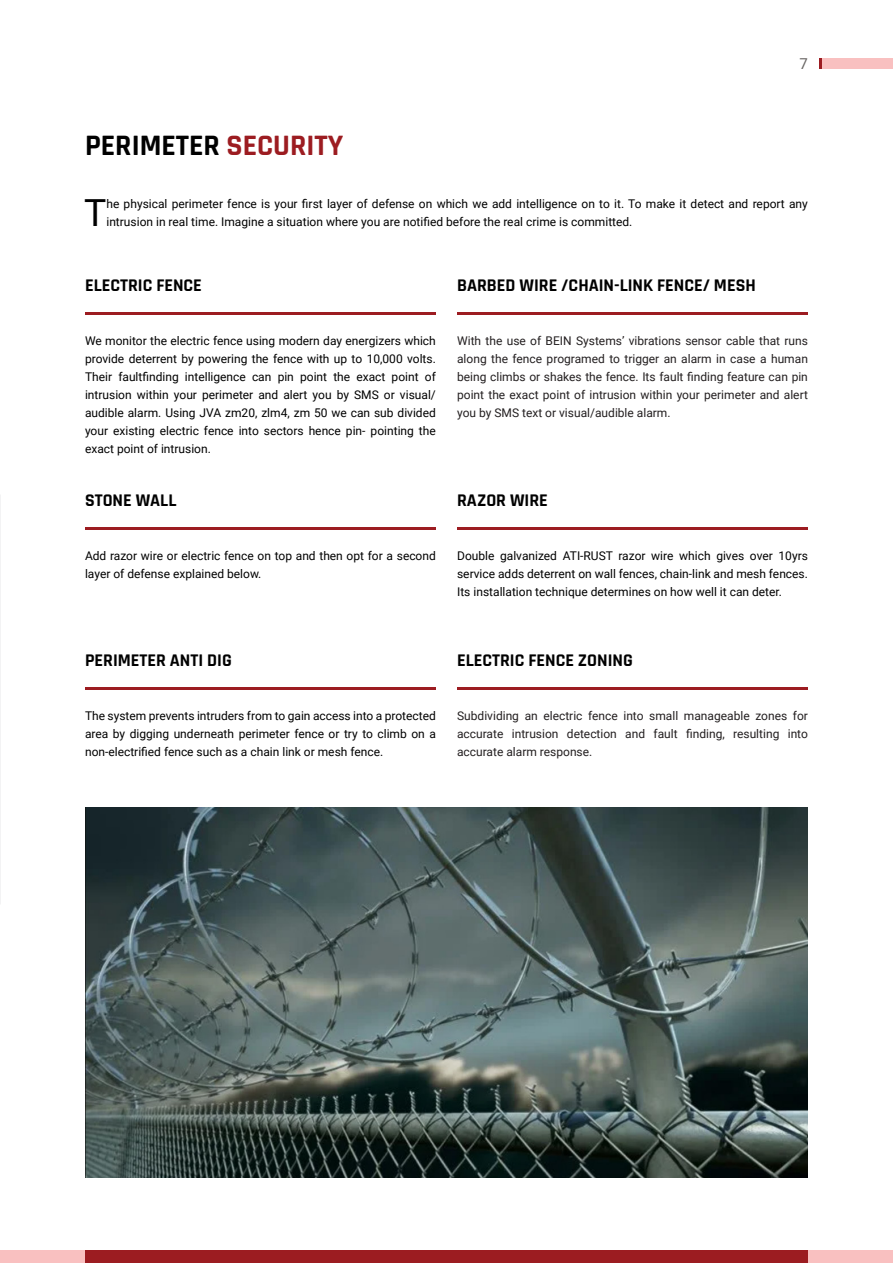
<style>
.page{position:relative;width:893px;height:1263px;background:#fff}
.page>*{position:absolute;margin:0;border:0;box-sizing:border-box;transform-origin:0 0}
.t1{font:37.35px "Roboto";color:#000}
.t2{font:700 30px "Rajdhani";color:#000}
.t3{font:700 18px "Rajdhani";color:#000}
.t4{font:15px "Roboto";color:#696664}
.t5{font:12px/18px "Roboto";color:#000;text-align:justify}
.t6{font:12px/18px "Roboto";color:#231f20;text-align:justify}
.s1{color:#9c1c21}
</style>
<div class="page">
<img style="left:85px;top:807px;width:723px;height:371px">
<div style="left:0;top:1250px;width:893px;height:13px;background:#f9c0c0"></div>
<div style="left:85px;top:1250px;width:723px;height:13px;background:#9c1c21"></div>
<hr style="left:457px;top:687px;width:351px;height:3px;background:#9c1c21">
<hr style="left:85px;top:687px;width:351px;height:3px;background:#9c1c21">
<hr style="left:457px;top:528px;width:351px;height:2px;background:#9c1c21">
<hr style="left:85px;top:528px;width:351px;height:2px;background:#9c1c21">
<hr style="left:457px;top:313px;width:351px;height:2px;background:#9c1c21">
<hr style="left:85px;top:313px;width:351px;height:2px;background:#9c1c21">
<div style="left:821px;top:58px;width:72px;height:11px;background:#f9c0c0"></div>
<svg style="left:819px;top:58px;width:2px;height:11px"></svg>
<p class="t2" style="left:85px;top:128px;width:260px">PERIMETER <span class="s1">SECURITY</span></p>
<p class="t4" style="left:799px;top:53px;width:10px">7</p>
<p class="t1" style="left:84px;top:187px;width:24px">T</p>
<p class="t5" style="left:106px;top:194px;width:703px">he physical perimeter fence is your first layer of defense on which we add intelligence on to it. To make it detect and report any intrusion in real time. Imagine a situation where you are notified before the real crime is committed.</p>
<p class="t3" style="left:85px;top:275px;width:118px">ELECTRIC FENCE</p>
<p class="t3" style="left:457px;top:275px;width:300px">BARBED WIRE /CHAIN-LINK FENCE/ MESH</p>
<p class="t5" style="left:85px;top:331px;width:352px">We monitor the electric fence using modern day energizers which provide deterrent by powering the fence with up to 10,000 volts.<br>Their faultfinding intelligence can pin point the exact point of intrusion within your perimeter and alert you by SMS or visual/ audible alarm. Using JVA zm20, zlm4, zm 50 we can sub divided your existing electric fence into sectors hence pin- pointing the exact point of intrusion.</p>
<p class="t6" style="left:457px;top:331px;width:352px">With the use of BEIN Systems’ vibrations sensor cable that runs along the fence programed to trigger an alarm in case a human being climbs or shakes the fence. Its fault finding feature can pin point the exact point of intrusion within your perimeter and alert you by SMS text or visual/audible alarm.</p>
<p class="t3" style="left:85px;top:490px;width:93px">STONE WALL</p>
<p class="t3" style="left:457px;top:490px;width:92px">RAZOR WIRE</p>
<p class="t5" style="left:85px;top:546px;width:352px">Add razor wire or electric fence on top and then opt for a second layer of defense explained below.</p>
<p class="t5" style="left:457px;top:546px;width:352px">Double galvanized ATI-RUST razor wire which gives over 10yrs service adds deterrent on wall fences, chain-link and mesh fences.<br>Its installation technique determines on how well it can deter.</p>
<p class="t3" style="left:85px;top:649px;width:148px">PERIMETER ANTI DIG</p>
<p class="t5" style="left:85px;top:706px;width:352px">The system prevents intruders from to gain access into a protected area by digging underneath perimeter fence or try to climb on a non-electrified fence such as a chain link or mesh fence.</p>
<p class="t3" style="left:457px;top:649px;width:177px">ELECTRIC FENCE ZONING</p>
<p class="t6" style="left:457px;top:706px;width:352px">Subdividing an electric fence into small manageable zones for accurate intrusion detection and fault finding, resulting into accurate alarm response.</p>
</div>
